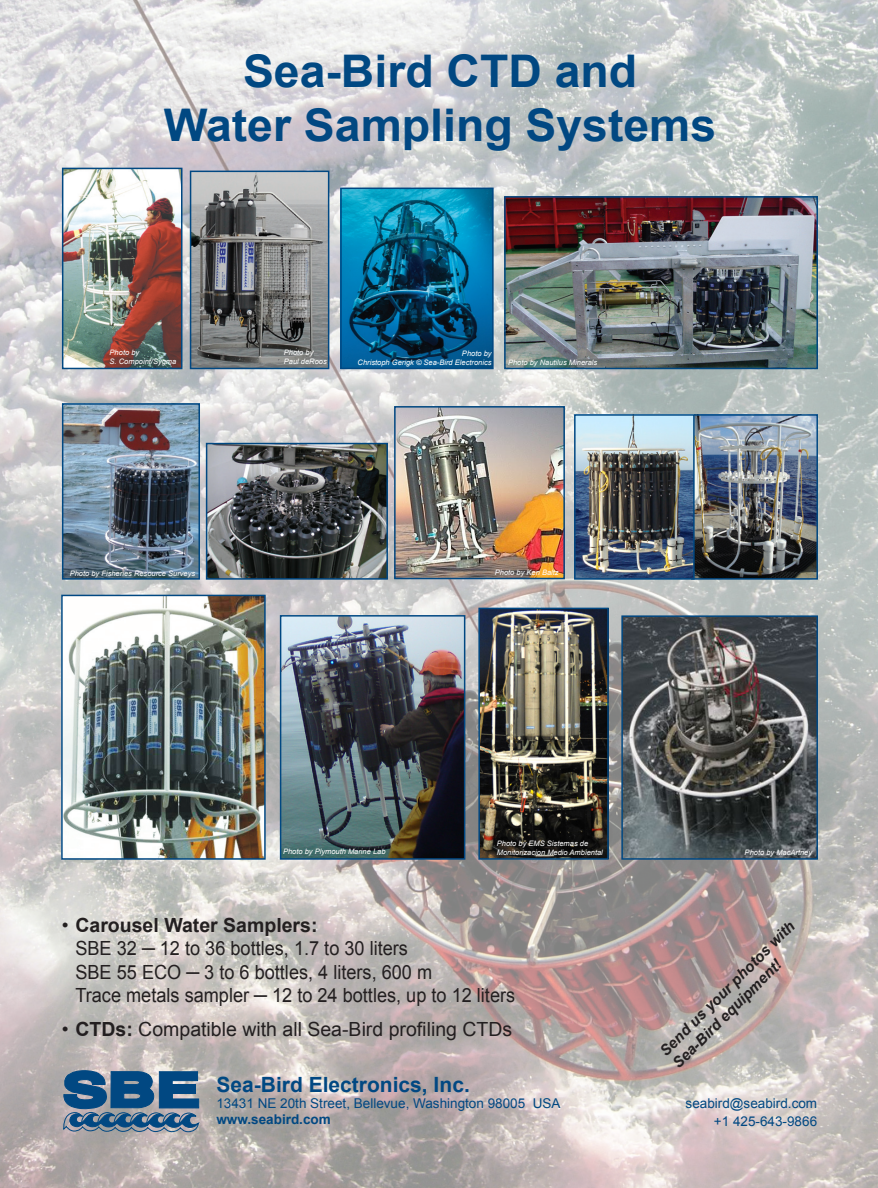
<style>
.page{position:relative;width:878px;height:1188px;background:#fff}
.page>*{position:absolute;margin:0;border:0;box-sizing:border-box;transform-origin:0 0}
.t1{font:700 45px/54px "Arial";color:#014882;text-align:center}
.t2{font:700 21px "Arial";color:#014882}
.t3{font:19.5px/23.4px "Arial";color:#231f20}
.t4{font:italic 700 15px/18px "Arial";color:#231f20}
.t5{font:13.5px "Arial";color:#014882}
.t6{font:700 13.5px "Arial";color:#014882}
.t7{font:italic 7.5px/9px "Arial";color:#fff}
.s1{font-weight:700}
</style>
<div class="page">
<img style="left:0;top:0;width:878px;height:1188px">
<img style="left:507px;top:199px;width:308px;height:167px">
<div style="left:504px;top:196px;width:314px;height:173px;border:2px solid #014882"></div>
<img style="left:397px;top:409px;width:165px;height:167px">
<div style="left:394px;top:406px;width:171px;height:173px;border:2px solid #014882"></div>
<img style="left:343px;top:191px;width:147px;height:175px">
<div style="left:340px;top:188px;width:153px;height:181px;border:2px solid #014882"></div>
<img style="left:209px;top:446px;width:176px;height:131px">
<div style="left:206px;top:443px;width:182px;height:137px;border:2px solid #014882"></div>
<img style="left:64px;top:598px;width:199px;height:259px">
<div style="left:61px;top:595px;width:205px;height:265px;border:2px solid #014882"></div>
<img style="left:624px;top:618px;width:191px;height:239px">
<div style="left:621px;top:615px;width:197px;height:245px;border:2px solid #014882"></div>
<img style="left:65px;top:406px;width:132px;height:171px">
<div style="left:62px;top:403px;width:138px;height:177px;border:2px solid #014882"></div>
<img style="left:65px;top:171px;width:114px;height:195px">
<div style="left:62px;top:168px;width:120px;height:201px;border:2px solid #014882"></div>
<img style="left:481px;top:611px;width:124px;height:246px">
<div style="left:478px;top:608px;width:130px;height:252px;border:2px solid #014882"></div>
<img style="left:283px;top:618px;width:179px;height:239px">
<div style="left:280px;top:615px;width:185px;height:245px;border:2px solid #014882"></div>
<img style="left:193px;top:174px;width:133px;height:192px">
<div style="left:190px;top:171px;width:139px;height:198px;border:2px solid #014882"></div>
<img style="left:694px;top:417px;width:121px;height:160px">
<div style="left:691px;top:414px;width:127px;height:166px;border:2px solid #014882"></div>
<img style="left:577px;top:417px;width:114px;height:160px">
<div style="left:574px;top:414px;width:120px;height:166px;border:2px solid #014882"></div>
<svg style="left:62px;top:1070px;width:137px;height:62px;background:#477093"></svg>
<p class="t1" style="left:164px;top:45px;width:554px">Sea-Bird CTD and<br>Water Sampling Systems</p>
<p class="t7" style="left:110px;top:348px;width:68px">Photo by<br>S. Compoint/Sygma</p>
<p class="t7" style="left:70px;top:569px;width:127px">Photo by Fisheries Resource Surveys</p>
<p class="t7" style="left:284px;top:348px;width:44px">Photo by<br>Paul deRoos</p>
<p class="t7" style="left:357px;top:349px;width:135px;text-align:right">Photo by<br>Christoph Gerigk © Sea-Bird Electronics</p>
<p class="t7" style="left:508px;top:358px;width:91px">Photo by Nautilus Minerals</p>
<p class="t7" style="left:495px;top:568px;width:65px">Photo by Ken Baltz</p>
<p class="t7" style="left:497px;top:839px;width:93px">Photo by EMS Sistemas de</p>
<p class="t7" style="left:283px;top:847px;width:104px">Photo by Plymouth Marine Lab</p>
<p class="t7" style="left:497px;top:848px;width:108px">Monitorizacion Medio Ambiental</p>
<p class="t3" style="left:75px;top:914px;width:441px;text-indent:-14px">• <span class="s1">Carousel Water Samplers:<br></span>SBE 32 ─ 12 to 36 bottles, 1.7 to 30 liters<br>SBE 55 ECO ─ 3 to 6 bottles, 4 liters, 600 m<br>Trace metals sampler ─ 12 to 24 bottles, up to 12 liters</p>
<p class="t3" style="left:62px;top:1018px;width:452px">• <span class="s1">CTDs:</span> Compatible with all Sea-Bird profiling CTDs</p>
<p class="t2" style="left:216px;top:1071px;width:255px">Sea-Bird Electronics, Inc.</p>
<p class="t5" style="left:216px;top:1094px;width:345px">13431 NE 20th Street, Bellevue, Washington 98005 USA</p>
<p class="t6" style="left:216px;top:1111px;width:116px">www.seabird.com</p>
<p class="t7" style="left:744px;top:848px;width:69px">Photo by MacArtney</p>
<p class="t4" style="left:656px;top:1047px;width:185px;rotate:-45deg">Send us your photos with<br>Sea-Bird equipment!</p>
<p class="t5" style="left:685px;top:1094px;width:133px">seabird@seabird.com</p>
<p class="t5" style="left:714px;top:1112px;width:105px">+1 425-643-9866</p>
</div>
